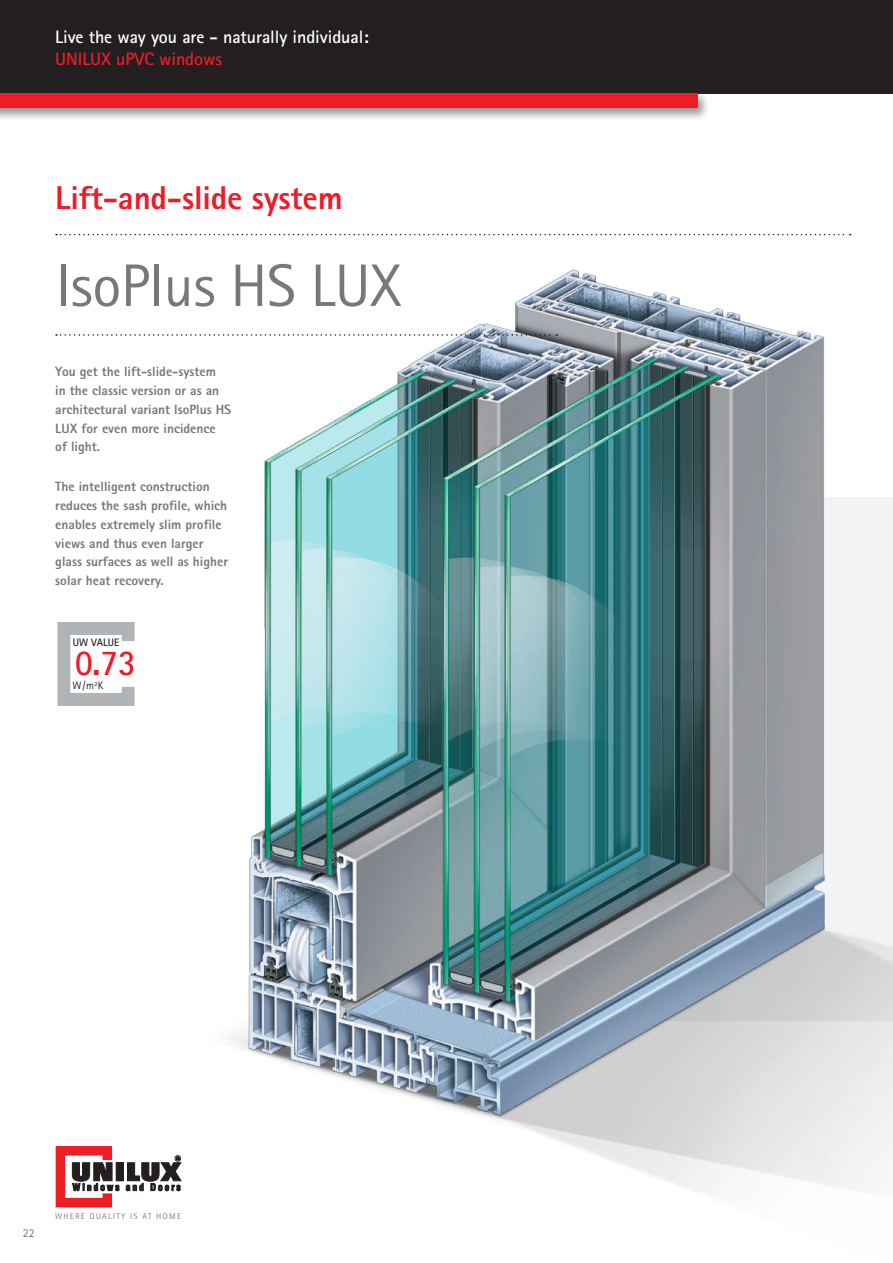
<style>
.page{position:relative;width:893px;height:1263px;background:#fff}
.page>*{position:absolute;margin:0;border:0;box-sizing:border-box;transform-origin:0 0}
.t1{font:60px "AT Rotis Sans Serif";letter-spacing:-.005em;color:#76787b}
.t2{font:700 36.45px "AT Rotis Sans Serif";color:#ec1c29;scale:.9 1}
.t3{font:800 33px "AT Rotis Sans Serif";letter-spacing:-.005em;color:#ec1c29}
.t4{font:700 18px "AT Rotis Sans Serif";letter-spacing:-.005em;color:#fff}
.t5{font:700 18px "AT Rotis Sans Serif";letter-spacing:-.005em;color:#ec1c29}
.t6{font:800 13.5px/18.8px "AT Rotis Sans Serif";color:#76787b}
.t7{font:300 12px "AT Rotis Sans Serif";color:#57585a}
.t8{font:700 10.8px "AT Rotis Sans Serif";color:#231f20;scale:.96 1}
.t9{font:10.8px "AT Rotis Sans Serif";color:#231f20}
.t10{font:8.4px "AT Rotis Sans Serif";letter-spacing:.15em;color:#808285}
</style>
<div class="page">
<img style="left:190px;top:233px;width:703px;height:960px">
<div style="left:116px;top:1163px;width:7px;height:18px;background:#231f20"></div>
<svg style="left:56px;top:1146px;width:63px;height:61px"></svg>
<svg style="left:126px;top:1155px;width:55px;height:36px"></svg>
<div style="left:0;top:0;width:893px;height:94px;background:#231f20"></div>
<div style="left:0;top:90px;width:710px;height:31px;background:#231f20;opacity:.5"></div>
<div style="left:0;top:94px;width:697px;height:14px;background:#ec1c29"></div>
<svg style="left:56px;top:334px;width:501px;height:2px"></svg>
<svg style="left:56px;top:234px;width:795px;height:1px"></svg>
<svg style="left:57px;top:622px;width:78px;height:84px"></svg>
<h3 class="t4" style="left:55px;top:26px;width:315px">Live the way you are - naturally individual:</h3>
<h3 class="t5" style="left:55px;top:47px;width:168px">UNILUX uPVC windows</h3>
<h3 class="t3" style="left:55px;top:176px;width:289px">Lift-and-slide system</h3>
<h1 class="t1" style="left:55px;top:250px;width:347px">IsoPlus HS LUX</h1>
<p class="t6" style="left:55px;top:362px;width:177px">You get the lift-slide-system<br>in the classic version or as an architectural variant IsoPlus HS<br>LUX for even more incidence<br>of light.</p>
<p class="t6" style="left:55px;top:477px;width:174px">The intelligent construction reduces the sash profile, which enables extremely slim profile views and thus even larger glass surfaces as well as higher solar heat recovery.</p>
<p class="t8" style="left:73px;top:636px;width:50px">UW VALUE</p>
<h2 class="t2" style="left:75px;top:640px;width:69px">0.73</h2>
<p class="t9" style="left:73px;top:679px;width:32px">W/m<sup>2</sup>K</p>
<p class="t7" style="left:23px;top:1226px;width:13px">22</p>
<p class="t10" style="left:55px;top:1211px;width:127px">WHERE QUALITY IS AT HOME</p>
</div>
